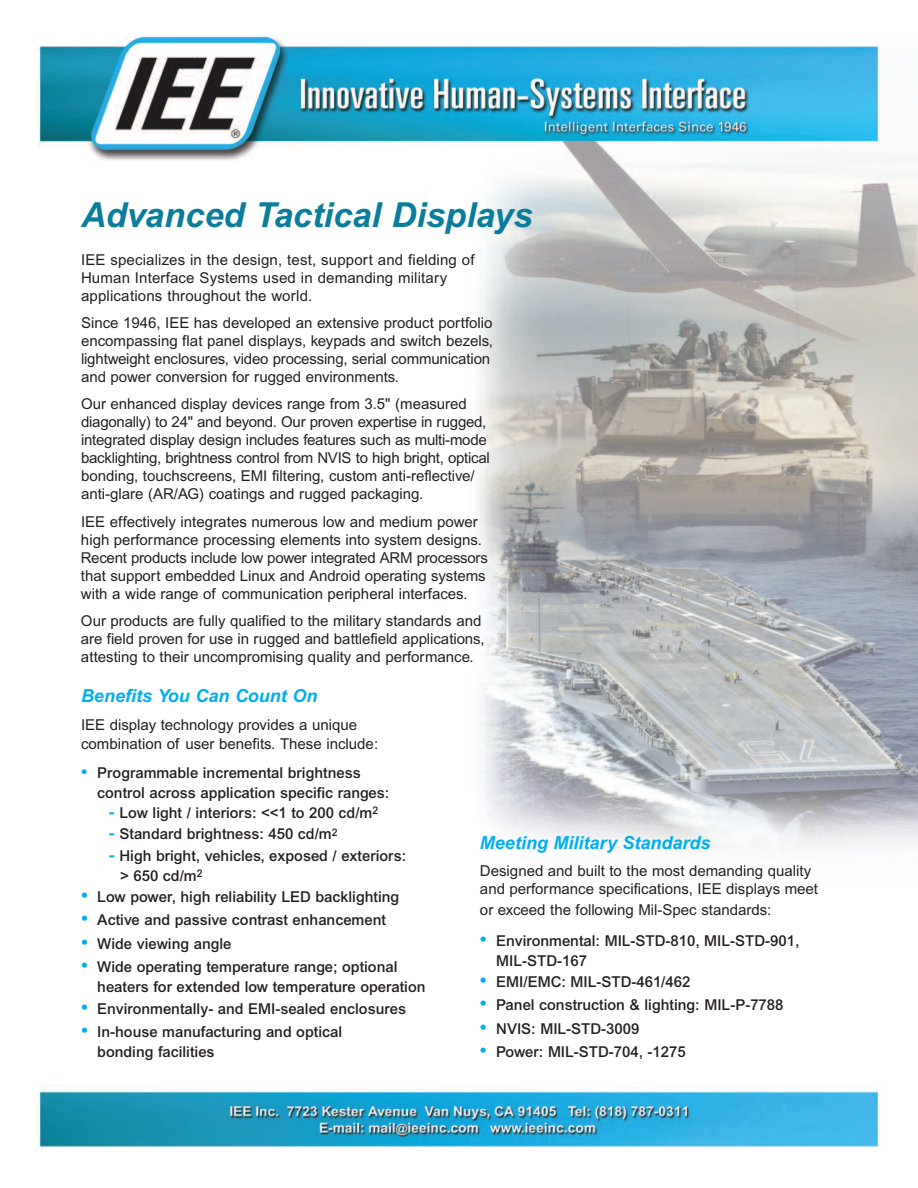
<style>
.page{position:relative;width:918px;height:1188px;background:#fff}
.page>*{position:absolute;margin:0;border:0;box-sizing:border-box;transform-origin:0 0}
.t1{font:italic 700 34.5px "Arial";color:#0a7d9a}
.t2{font:italic 700 18px "Arial";color:#00aeef}
.t3{font:15px/18px "Arial";color:#231f20}
.t4{font:500 15px/20.2px "Arial";color:#231f20}
.s1{font-size:18px;color:#00aeef}
.s2{font-size:19.5px;color:#00aeef}
</style>
<div class="page">
<img style="left:37px;top:35px;width:881px;height:1114px">
<h1 class="t1" style="left:81px;top:195px;width:453px">Advanced Tactical Displays</h1>
<p class="t3" style="left:81px;top:252px;width:395px">IEE specializes in the design, test, support and fielding of<br>Human Interface Systems used in demanding military applications throughout the world.</p>
<p class="t3" style="left:81px;top:315px;width:414px">Since 1946, IEE has developed an extensive product portfolio encompassing flat panel displays, keypads and switch bezels, lightweight enclosures, video processing, serial communication and power conversion for rugged environments.</p>
<p class="t3" style="left:81px;top:397px;width:410px">Our enhanced display devices range from 3.5" (measured diagonally) to 24" and beyond. Our proven expertise in rugged, integrated display design includes features such as multi-mode backlighting, brightness control from NVIS to high bright, optical bonding, touchscreens, EMI filtering, custom anti-reflective/ anti-glare (AR/AG) coatings and rugged packaging.</p>
<p class="t3" style="left:81px;top:514px;width:408px">IEE effectively integrates numerous low and medium power high performance processing elements into system designs.<br>Recent products include low power integrated ARM processors that support embedded Linux and Android operating systems with a wide range of communication peripheral interfaces.</p>
<p class="t3" style="left:81px;top:613px;width:405px">Our products are fully qualified to the military standards and are field proven for use in rugged and battlefield applications, attesting to their uncompromising quality and performance.</p>
<p class="t2" style="left:81px;top:685px;width:238px">Benefits You Can Count On</p>
<p class="t3" style="left:81px;top:716px;width:299px;line-height:19px">IEE display technology provides a unique combination of user benefits. These include:</p>
<p class="t4" style="left:97px;top:765px;width:294px;line-height:19.5px;text-indent:-16px"><span class="s1">•</span> Programmable incremental brightness control across application specific ranges:</p>
<p class="t4" style="left:109px;top:804px;width:271px"><span class="s1">-</span> Low light / interiors: &lt;&lt;1 to 200 cd/m<sup>2</sup></p>
<p class="t4" style="left:109px;top:825px;width:230px"><span class="s1">-</span> Standard brightness: 450 cd/m<sup>2</sup></p>
<p class="t4" style="left:120px;top:847px;width:287px;line-height:19.6px;text-indent:-11px"><span class="s1">-</span> High bright, vehicles, exposed / exteriors: &gt; 650 cd/m<sup>2</sup></p>
<p class="t4" style="left:81px;top:888px;width:320px"><span class="s2">•</span> Low power, high reliability LED backlighting</p>
<p class="t4" style="left:81px;top:911px;width:307px"><span class="s2">•</span> Active and passive contrast enhancement</p>
<p class="t4" style="left:81px;top:935px;width:152px"><span class="s2">•</span> Wide viewing angle</p>
<p class="t4" style="left:97px;top:958px;width:330px;text-indent:-16px"><span class="s2">•</span> Wide operating temperature range; optional heaters for extended low temperature operation</p>
<p class="t4" style="left:81px;top:1000px;width:327px"><span class="s2">•</span> Environmentally- and EMI-sealed enclosures</p>
<p class="t4" style="left:97px;top:1023px;width:246px;text-indent:-16px"><span class="s2">•</span> In-house manufacturing and optical bonding facilities</p>
<p class="t2" style="left:480px;top:832px;width:232px">Meeting Military Standards</p>
<p class="t3" style="left:480px;top:864px;width:340px">Designed and built to the most demanding quality and performance specifications, IEE displays meet</p>
<p class="t3" style="left:480px;top:902px;width:293px">or exceed the following Mil-Spec standards:</p>
<p class="t4" style="left:496px;top:932px;width:304px;text-indent:-16px"><span class="s2">•</span> Environmental: MIL-STD-810, MIL-STD-901,<br>MIL-STD-167</p>
<p class="t4" style="left:480px;top:973px;width:212px"><span class="s2">•</span> EMI/EMC: MIL-STD-461/462</p>
<p class="t4" style="left:480px;top:996px;width:305px"><span class="s2">•</span> Panel construction &amp; lighting: MIL-P-7788</p>
<p class="t4" style="left:480px;top:1020px;width:161px"><span class="s2">•</span> NVIS: MIL-STD-3009</p>
<p class="t4" style="left:480px;top:1043px;width:207px"><span class="s2">•</span> Power: MIL-STD-704, -1275</p>
</div>
